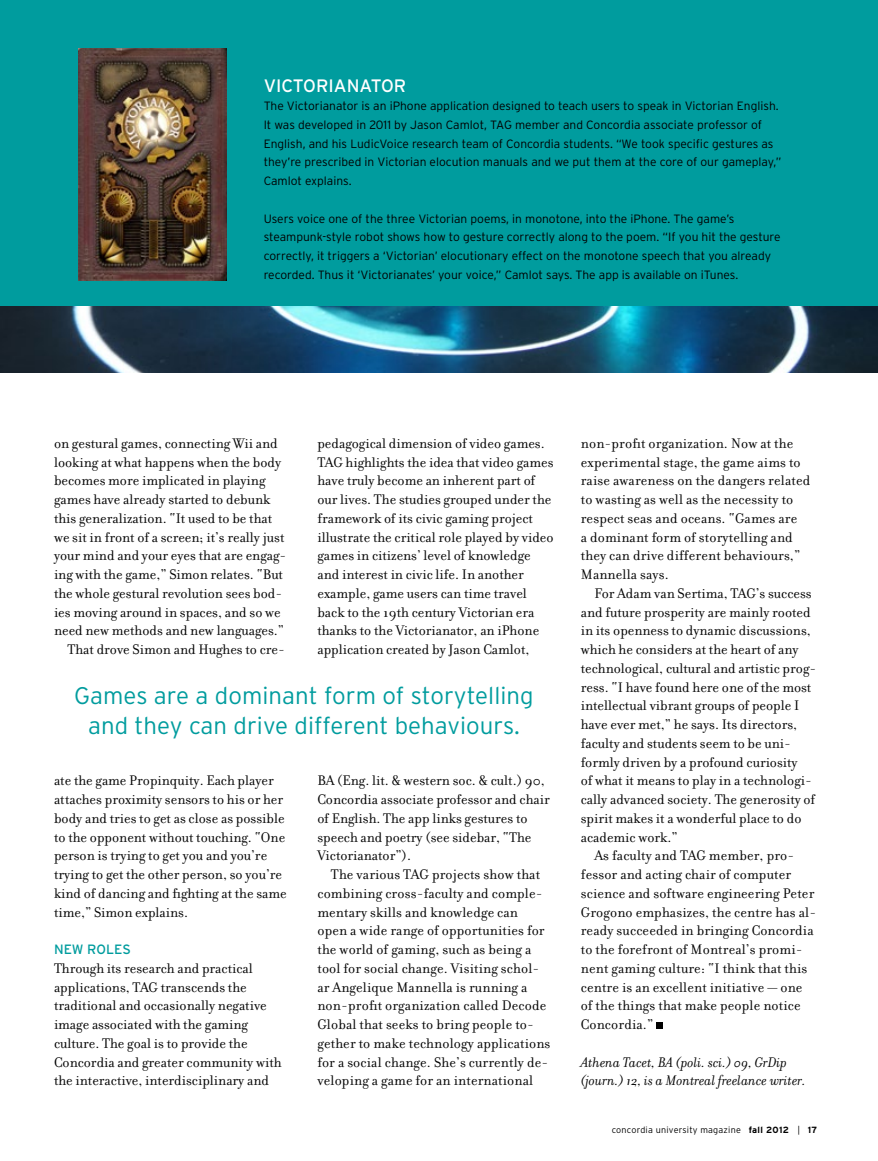
<style>
.page{position:relative;width:878px;height:1161px;background:#fff}
.page>*{position:absolute;margin:0;border:0;box-sizing:border-box;transform-origin:0 0}
.t1{font:300 24px/30px "Interstate";letter-spacing:.005em;color:#009c9e;text-align:center}
.t2{font:18px "Interstate";color:#fff}
.t3{font:15px/18.8px "Filosofia";color:#000}
.t4{font:italic 15px/18.8px "Filosofia";color:#000}
.t5{font:13.5px "Interstate";color:#009c9e}
.t6{font:300 12px/18.8px "Interstate";color:#000}
.t7{font:300 9px "Interstate";letter-spacing:.025em;color:#000}
.s1{font-weight:700}
</style>
<div class="page">
<img style="left:0;top:306px;width:878px;height:67px">
<div style="left:0;top:0;width:878px;height:306px;background:#009c9e"></div>
<svg style="left:656px;top:1023px;width:6px;height:6px"></svg>
<img style="left:79px;top:48px;width:148px;height:233px">
<p class="t2" style="left:264px;top:75px;width:24px">VICTORIANATOR</p>
<p class="t6" style="left:264px;top:97px;width:519px">The Victorianator is an iPhone application designed to teach users to speak in Victorian English.<br>It was developed in 2011 by Jason Camlot, TAG member and Concordia associate professor of English, and his LudicVoice research team of Concordia students. “We took specific gestures as they’re prescribed in Victorian elocution manuals and we put them at the core of our gameplay,” Camlot explains.</p>
<p class="t6" style="left:264px;top:209px;width:518px">Users voice one of the three Victorian poems, in monotone, into the iPhone. The game’s steampunk-style robot shows how to gesture correctly along to the poem. “If you hit the gesture correctly, it triggers a ‘Victorian’ elocutionary effect on the monotone speech that you already recorded. Thus it ‘Victorianates’ your voice,” Camlot says. The app is available on iTunes.</p>
<p class="t3" style="left:54px;top:434px;width:225px">on gestural games, connecting Wii and</p>
<p class="t3" style="left:54px;top:453px;width:229px">looking at what happens when the body</p>
<p class="t3" style="left:54px;top:471px;width:213px">becomes more implicated in playing</p>
<p class="t3" style="left:54px;top:490px;width:218px">games have already started to debunk</p>
<p class="t3" style="left:54px;top:509px;width:220px">this generalization. “It used to be that</p>
<p class="t3" style="left:54px;top:528px;width:232px">we sit in front of a screen; it’s really just</p>
<p class="t3" style="left:54px;top:546px;width:234px">your mind and your eyes that are engag-</p>
<p class="t3" style="left:54px;top:565px;width:230px">ing with the game,” Simon relates. “But</p>
<p class="t3" style="left:54px;top:584px;width:230px">the whole gestural revolution sees bod-</p>
<p class="t3" style="left:54px;top:603px;width:228px">ies moving around in spaces, and so we</p>
<p class="t3" style="left:54px;top:621px;width:232px">need new methods and new languages.”</p>
<p class="t3" style="left:68px;top:640px;width:219px">That drove Simon and Hughes to cre-</p>
<p class="t3" style="left:317px;top:434px;width:238px">pedagogical dimension of video games.<br>TAG highlights the idea that video games have truly become an inherent part of our lives. The studies grouped under the framework of its civic gaming project illustrate the critical role played by video games in citizens’ level of knowledge and interest in civic life. In another example, game users can time travel back to the 19th century Victorian era thanks to the Victorianator, an iPhone application created by Jason Camlot,</p>
<h1 class="t1" style="left:74px;top:681px;width:461px">Games are a dominant form of storytelling and they can drive different behaviours.</h1>
<p class="t3" style="left:54px;top:771px;width:234px">ate the game Propinquity. Each player attaches proximity sensors to his or her body and tries to get as close as possible to the opponent without touching. “One person is trying to get you and you’re trying to get the other person, so you’re kind of dancing and fighting at the same time,” Simon explains.</p>
<p class="t5" style="left:54px;top:942px;width:43px">NEW ROLES</p>
<p class="t3" style="left:54px;top:959px;width:229px">Through its research and practical applications, TAG transcends the traditional and occasionally negative image associated with the gaming culture. The goal is to provide the Concordia and greater community with the interactive, interdisciplinary and</p>
<p class="t3" style="left:317px;top:771px;width:234px">BA (Eng. lit. &amp; western soc. &amp; cult.) 90, Concordia associate professor and chair of English. The app links gestures to speech and poetry (see sidebar, “The Victorianator”).</p>
<p class="t3" style="left:317px;top:865px;width:234px;text-indent:13px">The various TAG projects show that combining cross-faculty and comple&shy;mentary skills and knowledge can open a wide range of opportunities for the world of gaming, such as being a tool for social change. Visiting schol&shy;ar Angelique Mannella is running a non-profit organization called Decode Global that seeks to bring people to&shy;gether to make technology applications for a social change. She’s currently de&shy;veloping a game for an international</p>
<p class="t3" style="left:580px;top:434px;width:231px">non-profit organization. Now at the experimental stage, the game aims to raise awareness on the dangers related to wasting as well as the necessity to respect seas and oceans. “Games are<br>a dominant form of storytelling and they can drive different behaviours,” Mannella says.</p>
<p class="t3" style="left:580px;top:584px;width:237px;text-indent:14px">For Adam van Sertima, TAG’s success and future prosperity are mainly rooted in its openness to dynamic discussions, which he considers at the heart of any technological, cultural and artistic prog&shy;ress. “I have found here one of the most intellectual vibrant groups of people I have ever met,” he says. Its directors, faculty and students seem to be uni&shy;formly driven by a profound curiosity<br>of what it means to play in a technologi&shy;cally advanced society. The generosity of spirit makes it a wonderful place to do academic work.”</p>
<p class="t3" style="left:580px;top:846px;width:237px;text-indent:14px">As faculty and TAG member, pro&shy;fessor and acting chair of computer science and software engineering Peter Grogono emphasizes, the centre has al&shy;ready succeeded in bringing Concordia to the forefront of Montreal’s promi&shy;nent gaming culture: “I think that this centre is an excellent initiative — one of the things that make people notice Concordia.”</p>
<p class="t4" style="left:580px;top:1053px;width:227px">Athena Tacet, BA (poli. sci.) 09, GrDip (journ.) 12, is a Montreal freelance writer.</p>
<p class="t7" style="left:611px;top:1125px;width:207px">concordia university magazine <span class="s1">fall 2012</span> | <span class="s1">17</span></p>
</div>
